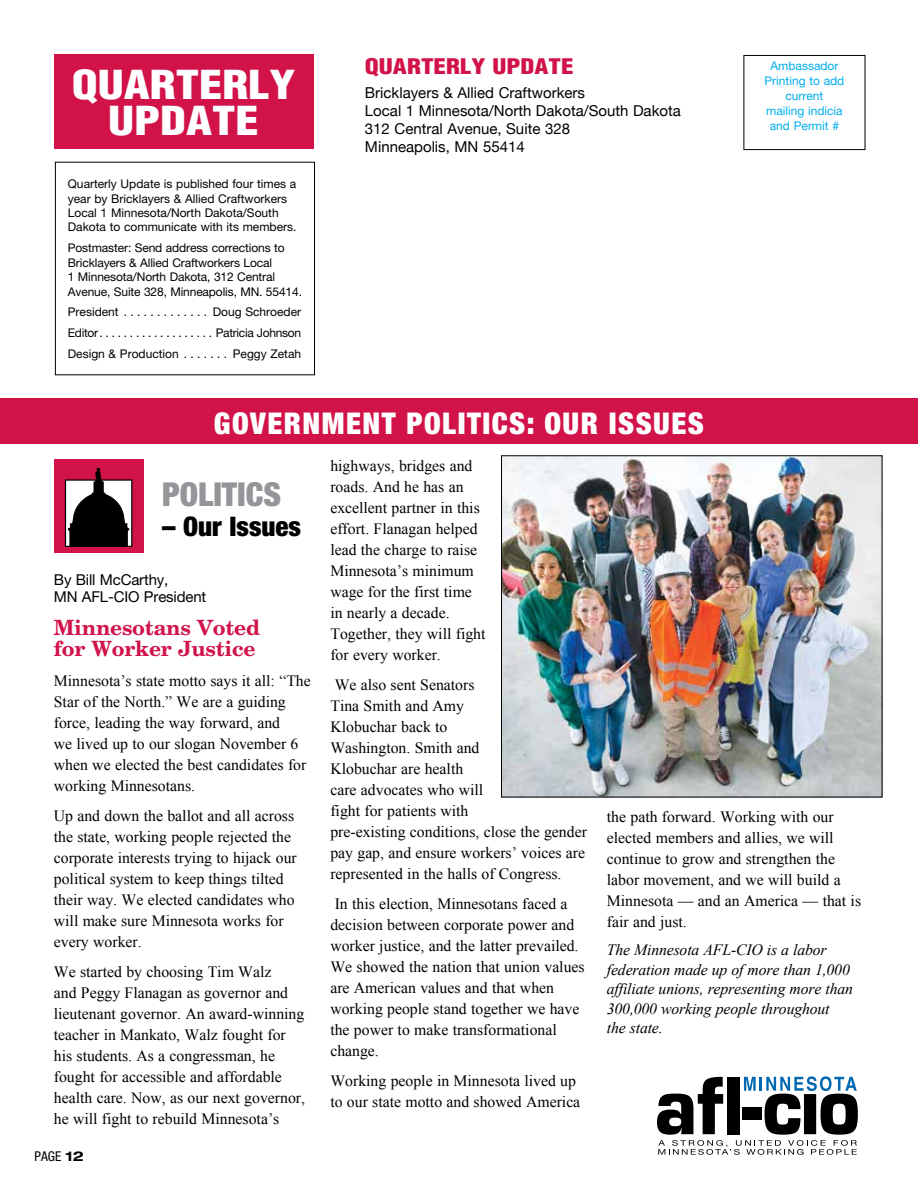
<style>
.page{position:relative;width:918px;height:1188px;background:#fff}
.page>*{position:absolute;margin:0;border:0;box-sizing:border-box;transform-origin:0 0}
.t1{font:900 condensed 39px/36.5px "Helvetica";color:#fff;text-align:center;scale:1.2 1}
.t2{font:900 condensed 33px "Helvetica Neue";color:#939598}
.t3{font:900 condensed 30px "Helvetica Neue";letter-spacing:.05em;color:#fff}
.t4{font:900 condensed 27px "Helvetica Neue";color:#000}
.t5{font:700 21px/21px "New Century Schlbk";letter-spacing:-.01em;color:#d11349}
.t6{font:900 condensed 21px "Helvetica";color:#d11349;scale:1.2 1}
.t7{font:15.75px/21px "Times New Roman";color:#000}
.t8{font:italic 15.75px/19.5px "Times New Roman";letter-spacing:-.01em;color:#000}
.t9{font:15px/18px "Helvetica Neue";color:#000}
.t10{font:15px/16.5px "Helvetica Neue";letter-spacing:-.01em;color:#000}
.t11{font:condensed 13.5px "Helvetica Neue";color:#000}
.t12{font:12px/14.4px "Helvetica Neue";color:#000}
.t13{font:12px/15px "Helvetica Neue";color:#00aeef;text-align:center}
.t14{font:12px "Helvetica Neue";letter-spacing:-.025em;color:#000}
.s1{font-weight:700;font-stretch:expanded}
</style>
<div class="page">
<div style="left:54px;top:54px;width:259px;height:94px;background:#d11349"></div>
<div style="left:55px;top:162px;width:260px;height:213px;border:1px solid #000"></div>
<div style="left:744px;top:55px;width:121px;height:95px;border:1px solid #000"></div>
<div style="left:0;top:398px;width:918px;height:45px;background:#d11349"></div>
<svg style="left:657px;top:1076px;width:201px;height:79px"></svg>
<div style="left:55px;top:460px;width:89px;height:93px;background:#d11349"></div>
<div style="left:65px;top:480px;width:67px;height:66px;background:#fff"></div>
<div style="left:65px;top:479px;width:67px;height:68px;border:1px solid #000"></div>
<svg style="left:68px;top:468px;width:61px;height:79px"></svg>
<img style="left:503px;top:457px;width:377px;height:338px">
<h1 class="t1" style="left:72px;top:66px;width:188px">QUARTERLY<br>UPDATE</h1>
<p class="t12" style="left:68px;top:177px;width:230px">Quarterly Update is published four times a year by Bricklayers &amp; Allied Craftworkers Local 1 Minnesota/North Dakota/South Dakota to communicate with its members.</p>
<p class="t12" style="left:68px;top:241px;width:236px">Postmaster: Send address corrections to Bricklayers &amp; Allied Craftworkers Local<br>1 Minnesota/North Dakota, 312 Central Avenue, Suite 328, Minneapolis, MN. 55414.</p>
<p class="t12" style="left:68px;top:305px;width:57px">President..............</p>
<p class="t12" style="left:213px;top:305px;width:90px">Doug Schroeder</p>
<p class="t12" style="left:68px;top:326px;width:34px">Editor....................</p>
<p class="t14" style="left:216px;top:326px;width:87px">Patricia Johnson</p>
<p class="t12" style="left:68px;top:347px;width:117px">Design &amp; Production........</p>
<p class="t12" style="left:233px;top:347px;width:70px">Peggy Zetah</p>
<h3 class="t6" style="left:365px;top:53px;width:175px">QUARTERLY UPDATE</h3>
<p class="t9" style="left:365px;top:85px;width:317px">Bricklayers &amp; Allied Craftworkers<br>Local 1 Minnesota/North Dakota/South Dakota 312 Central Avenue, Suite 328<br>Minneapolis, MN 55414</p>
<h3 class="t3" style="left:214px;top:405px;width:492px">GOVERNMENT POLITICS: OUR ISSUES</h3>
<p class="t13" style="left:765px;top:58px;width:81px">Ambassador<br>Printing to add current<br>mailing indicia and Permit #</p>
<h2 class="t2" style="left:162px;top:474px;width:121px">POLITICS</h2>
<h3 class="t4" style="left:162px;top:510px;width:141px">– Our Issues</h3>
<p class="t10" style="left:54px;top:571px;width:154px">By Bill McCarthy,<br>MN AFL-CIO President</p>
<h3 class="t5" style="left:54px;top:617px;width:208px">Minnesotans Voted for Worker Justice</h3>
<p class="t7" style="left:54px;top:670px;width:258px">Minnesota’s state motto says it all: “The Star of the North.” We are a guiding force, leading the way forward, and<br>we lived up to our slogan November 6 when we elected the best candidates for working Minnesotans.</p>
<p class="t7" style="left:54px;top:805px;width:244px">Up and down the ballot and all across the state, working people rejected the corporate interests trying to hijack our political system to keep things tilted their way. We elected candidates who will make sure Minnesota works for every worker.</p>
<p class="t7" style="left:54px;top:961px;width:253px">We started by choosing Tim Walz<br>and Peggy Flanagan as governor and lieutenant governor. An award-winning teacher in Mankato, Walz fought for his students. As a congressman, he fought for accessible and affordable health care. Now, as our next governor, he will fight to rebuild Minnesota’s</p>
<p class="t11" style="left:35px;top:1148px;width:51px">PAGE <span class="s1">12</span></p>
<p class="t7" style="left:330px;top:455px;width:157px">highways, bridges and roads. And he has an excellent partner in this effort. Flanagan helped lead the charge to raise<br>Minnesota’s minimum wage for the first time in nearly a decade.<br>Together, they will fight for every worker.</p>
<p class="t7" style="left:330px;top:674px;width:258px">We also sent Senators<br>Tina Smith and Amy<br>Klobuchar back to<br>Washington. Smith and<br>Klobuchar are health<br>care advocates who will<br>fight for patients with<br>pre-existing conditions, close the gender pay gap, and ensure workers’ voices are represented in the halls of Congress.</p>
<p class="t7" style="left:330px;top:893px;width:256px">In this election, Minnesotans faced a decision between corporate power and worker justice, and the latter prevailed.<br>We showed the nation that union values are American values and that when working people stand together we have the power to make transformational change.</p>
<p class="t7" style="left:330px;top:1070px;width:251px">Working people in Minnesota lived up to our state motto and showed America</p>
<p class="t7" style="left:607px;top:806px;width:256px">the path forward. Working with our elected members and allies, we will continue to grow and strengthen the labor movement, and we will build a<br>Minnesota — and an America — that is fair and just.</p>
<p class="t8" style="left:607px;top:940px;width:248px">The Minnesota AFL-CIO is a labor federation made up of more than 1,000 affiliate unions, representing more than<br>300,000 working people throughout<br>the state.</p>
</div>
